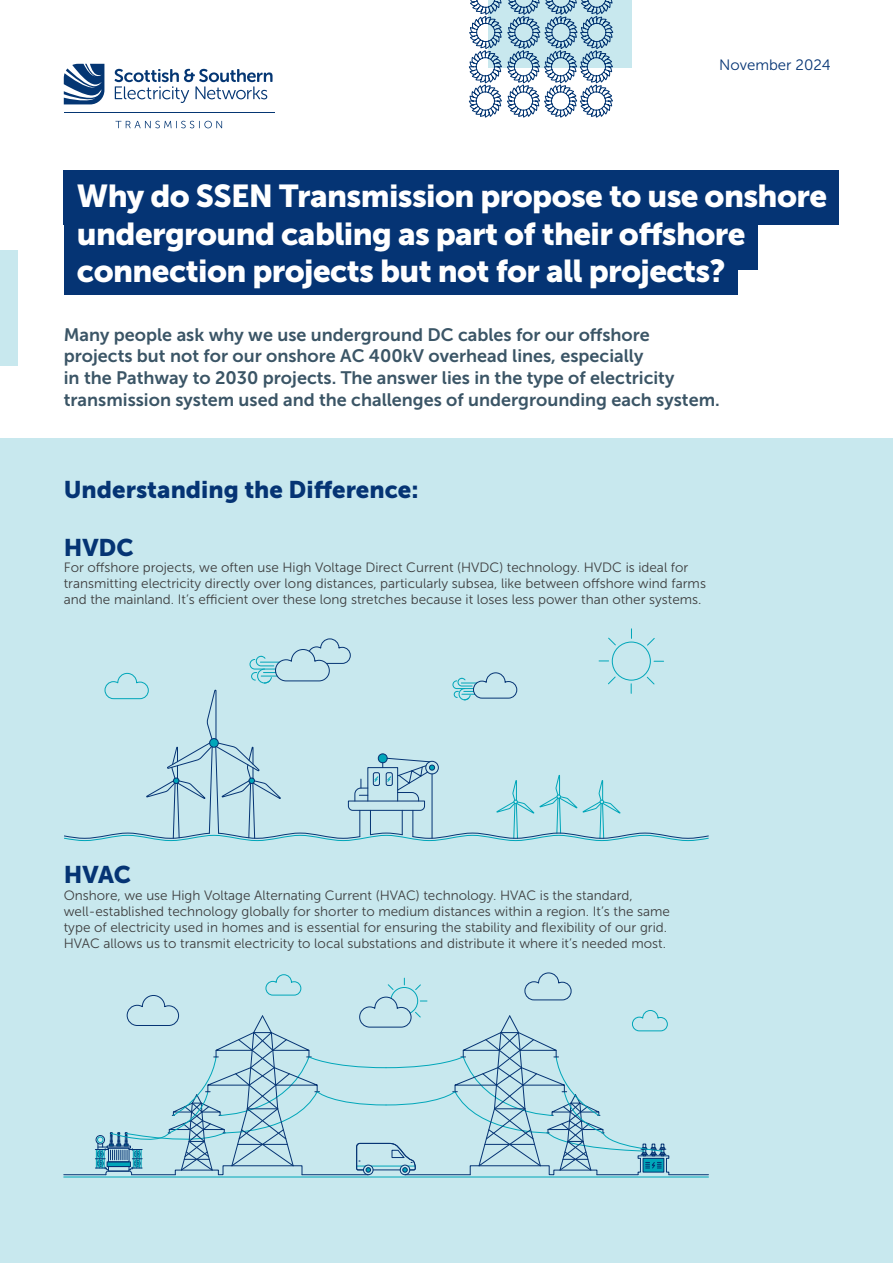
<style>
.page{position:relative;width:893px;height:1263px;background:#fff}
.page>*{position:absolute;margin:0;border:0;box-sizing:border-box;transform-origin:0 0}
.Page_Title{font:31.5px/37.8px "Museo Sans 900";letter-spacing:-.02em;color:#fff}
.Head_1{font:24px "Museo Sans 900";color:#053474}
.Body_Text{font:24px "Museo Sans 900";color:#053474}
.Head_2{font:18px "Museo Sans 700";color:#3b5566}
.t1{font:15px "Museo Sans 300";color:#053474}
.Body_Text-2{font:13.5px "Museo Sans 300";color:#3e3e3f}
</style>
<div class="page">
<div style="left:0;top:438px;width:893px;height:825px;background:#c8e8ee"></div>
<svg style="left:64px;top:64px;width:40px;height:40px"></svg>
<svg style="left:114px;top:69px;width:159px;height:34px"></svg>
<hr style="left:64px;top:112px;width:210px;height:1px;background:#043673">
<svg style="left:115px;top:121px;width:107px;height:7px"></svg>
<svg style="left:64px;top:629px;width:644px;height:212px"></svg>
<hr style="left:64px;top:1174px;width:42px;height:1px;background:#053474">
<hr style="left:669px;top:1174px;width:39px;height:1px;background:#053474">
<hr style="left:64px;top:1176px;width:644px;height:1px;background:#00a6b9">
<svg style="left:95px;top:972px;width:575px;height:203px"></svg>
<div style="left:64px;top:170px;width:775px;height:55px;background:#053474"></div>
<div style="left:64px;top:215px;width:694px;height:55px;background:#053474"></div>
<div style="left:64px;top:260px;width:673px;height:35px;background:#053474"></div>
<div style="left:488px;top:0;width:144px;height:67px;background:#c8e8ee"></div>
<div style="left:0;top:250px;width:18px;height:116px;background:#c8e8ee"></div>
<svg style="left:469px;top:0;width:144px;height:118px"></svg>
<p class="t1" style="left:719px;top:57px;width:113px">November 2024</p>
<p class="Page_Title" style="left:77px;top:177px;width:752px">Why do SSEN Transmission propose to use onshore underground cabling as part of their offshore connection projects but not for all projects?</p>
<p class="Head_2" style="left:64px;top:324px;width:588px">Many people ask why we use underground DC cables for our offshore</p>
<p class="Head_2" style="left:64px;top:346px;width:581px">projects but not for our onshore AC 400kV overhead lines, especially</p>
<p class="Head_2" style="left:64px;top:368px;width:612px">in the Pathway to 2030 projects. The answer lies in the type of electricity</p>
<p class="Head_2" style="left:64px;top:389px;width:657px">transmission system used and the challenges of undergrounding each system.</p>
<p class="Head_1" style="left:64px;top:476px;width:356px">Understanding the Difference:</p>
<p class="Head_1" style="left:64px;top:534px;width:72px">HVDC</p>
<p class="Body_Text-2" style="left:64px;top:560px;width:626px">For offshore projects, we often use High Voltage Direct Current (HVDC) technology. HVDC is ideal for</p>
<p class="Body_Text-2" style="left:64px;top:576px;width:644px">transmitting electricity directly over long distances, particularly subsea, like between offshore wind farms</p>
<p class="Body_Text-2" style="left:64px;top:592px;width:639px">and the mainland. It’s efficient over these long stretches because it loses less power than other systems.</p>
<p class="Body_Text" style="left:64px;top:861px;width:69px">HVAC</p>
<p class="Body_Text-2" style="left:64px;top:888px;width:570px">Onshore, we use High Voltage Alternating Current (HVAC) technology. HVAC is the standard,</p>
<p class="Body_Text-2" style="left:64px;top:904px;width:608px">well-established technology globally for shorter to medium distances within a region. It’s the same</p>
<p class="Body_Text-2" style="left:64px;top:920px;width:605px">type of electricity used in homes and is essential for ensuring the stability and flexibility of our grid.</p>
<p class="Body_Text-2" style="left:64px;top:936px;width:604px">HVAC allows us to transmit electricity to local substations and distribute it where it’s needed most.</p>
</div>
